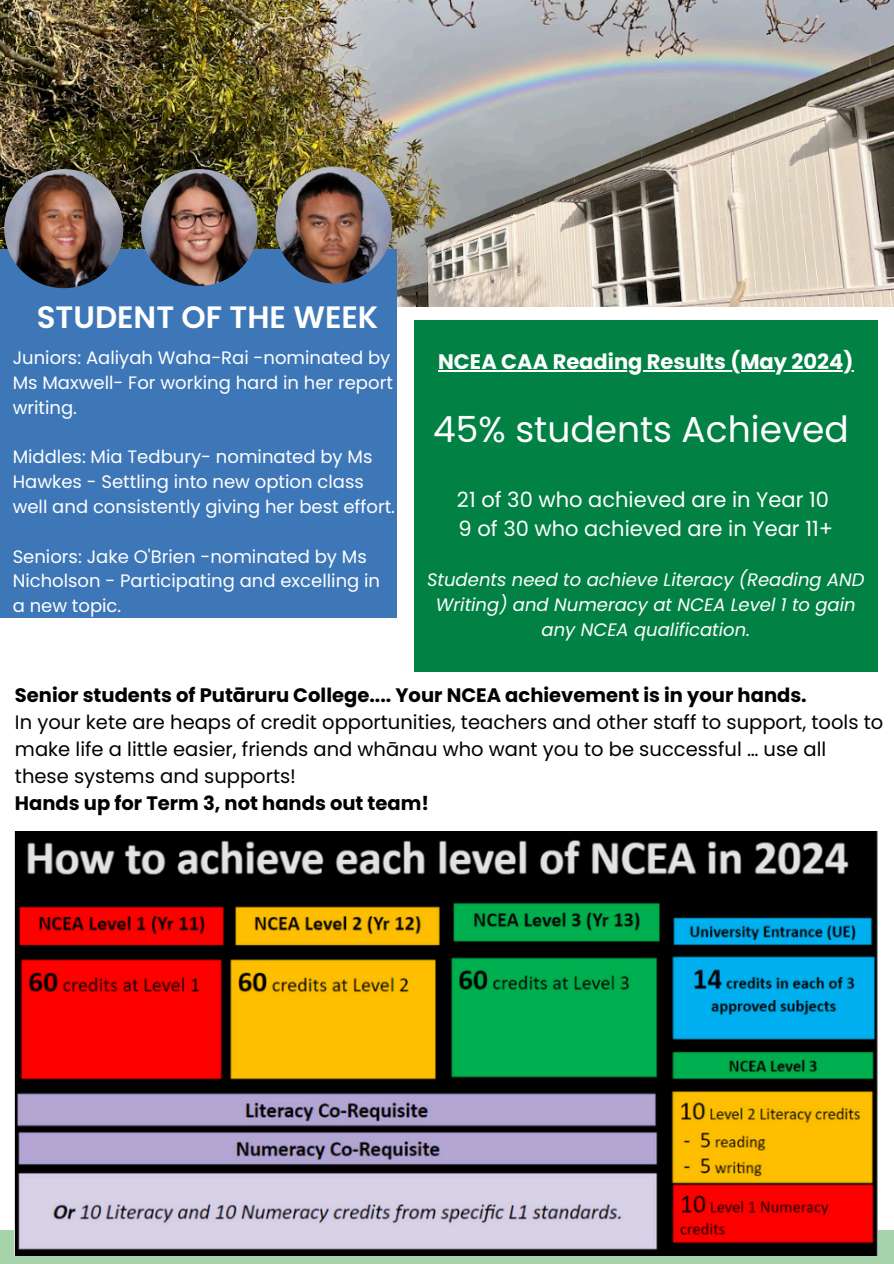
<style>
.page{position:relative;width:894px;height:1264px;background:#fff}
.page>*{position:absolute;margin:0;border:0;box-sizing:border-box;transform-origin:0 0}
.t1{font:36px "Poppins";color:#fff}
.t2{font:600 30.9px "Poppins";color:#fff}
.t3{font:21px/29.2px "Poppins";color:#fff}
.t4{font:700 21px "Poppins";color:#fff}
.t5{font:19.5px/27px "Poppins";color:#000}
.t6{font:18px/24.8px "Poppins";color:#fff}
.t7{font:italic 18px/24.8px "Poppins";color:#fff;text-align:center}
.s1{font-weight:700}
</style>
<div class="page">
<svg style="left:0;top:1230px;width:893px;height:33px;background:#86a989"></svg>
<img style="left:0;top:0;width:893px;height:307px">
<div style="left:0;top:249px;width:396px;height:368px;background:#3e77b8"></div>
<img style="left:4px;top:169px;width:119px;height:119px;border-radius:50%">
<img style="left:275px;top:167px;width:117px;height:116px;border-radius:50%">
<img style="left:141px;top:169px;width:117px;height:117px;border-radius:50%">
<div style="left:414px;top:320px;width:463px;height:351px;background:#028145"></div>
<hr style="left:438px;top:370px;width:415px;height:1px;background:#fff">
<img style="left:15px;top:831px;width:862px;height:423px">
<p class="t2" style="left:37px;top:296px;width:343px">STUDENT OF THE WEEK</p>
<p class="t6" style="left:13px;top:346px;width:381px">Juniors: Aaliyah Waha-Rai -nominated by<br>Ms Maxwell- For working hard in her report writing.</p>
<p class="t6" style="left:13px;top:445px;width:384px">Middles: Mia Tedbury- nominated by Ms<br>Hawkes - Settling into new option class well and consistently giving her best effort.</p>
<h4 class="t6" style="left:13px;top:544px;width:369px">Seniors: Jake O'Brien -nominated by Ms<br>Nicholson - Participating and excelling in a new topic.</h4>
<h2 class="t4" style="left:438px;top:347px;width:417px">NCEA CAA Reading Results (May 2024)</h2>
<h3 class="t1" style="left:433px;top:404px;width:417px">45% students Achieved</h3>
<h1 class="t3" style="left:457px;top:484px;width:377px">21 of 30 who achieved are in Year 10<br>9 of 30 who achieved are in Year 11+</h1>
<h4 class="t7" style="left:427px;top:568px;width:439px">Students need to achieve Literacy (Reading AND<br>Writing) and Numeracy at NCEA Level 1 to gain any NCEA qualification.</h4>
<p class="t5" style="left:15px;top:681px;width:869px"><span class="s1">Senior students of Putāruru College.... Your NCEA achievement is in your hands.<br></span>In your kete are heaps of credit opportunities, teachers and other staff to support, tools to make life a little easier, friends and whānau who want you to be successful … use all these systems and supports!<br><span class="s1">Hands up for Term 3, not hands out team!</span></p>
</div>
